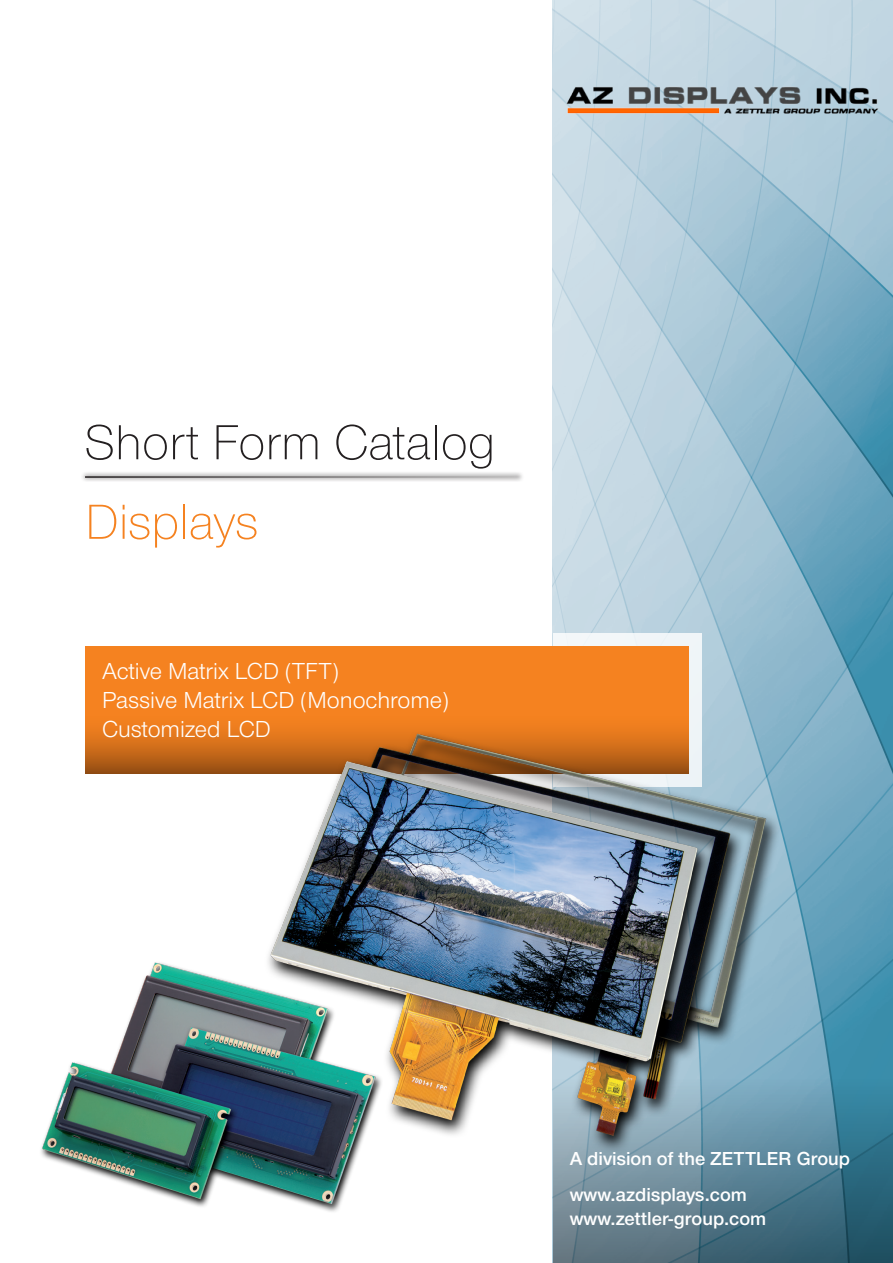
<style>
.page{position:relative;width:893px;height:1263px;background:#fff}
.page>*{position:absolute;margin:0;border:0;box-sizing:border-box;transform-origin:0 0}
.t1{font:300 51px "Nimbus San Nov";color:#231f20}
.t2{font:300 51px "Nimbus San Nov";color:#f58220}
.t3{font:24px/28.8px "Nimbus San Nov";color:#fff}
.t4{font:19.5px/36px "Nimbus San Nov Sem Bol";color:#fff}
</style>
<div class="page">
<img style="left:553px;top:0;width:340px;height:1074px">
<svg style="left:553px;top:1074px;width:340px;height:189px;background:#4d7789"></svg>
<svg style="left:82px;top:472px;width:440px;height:9px"></svg>
<hr style="left:85px;top:476px;width:435px;height:2px;background:#231f20">
<div style="left:553px;top:634px;width:149px;height:153px;background:#f0f5f8"></div>
<div style="left:85px;top:646px;width:604px;height:128px;background:#f58220"></div>
<div style="left:85px;top:710px;width:604px;height:64px;background:linear-gradient(to bottom,#ff8c22,#9f5314)"></div>
<img style="left:256px;top:728px;width:556px;height:445px">
<img style="left:41px;top:961px;width:371px;height:251px">
<img style="left:567px;top:82px;width:311px;height:34px">
<h1 class="t1" style="left:85px;top:414px;width:412px">Short Form Catalog</h1>
<h1 class="t2" style="left:85px;top:493px;width:175px">Displays</h1>
<p class="t3" style="left:102px;top:657px;width:348px">Active Matrix LCD (TFT)<br>Passive Matrix LCD (Monochrome)<br>Customized LCD</p>
<p class="t4" style="left:570px;top:1141px;width:282px">A division of the ZETTLER Group www.azdisplays.com</p>
<p class="t4" style="left:570px;top:1200px;width:198px">www.zettler-group.com</p>
</div>
